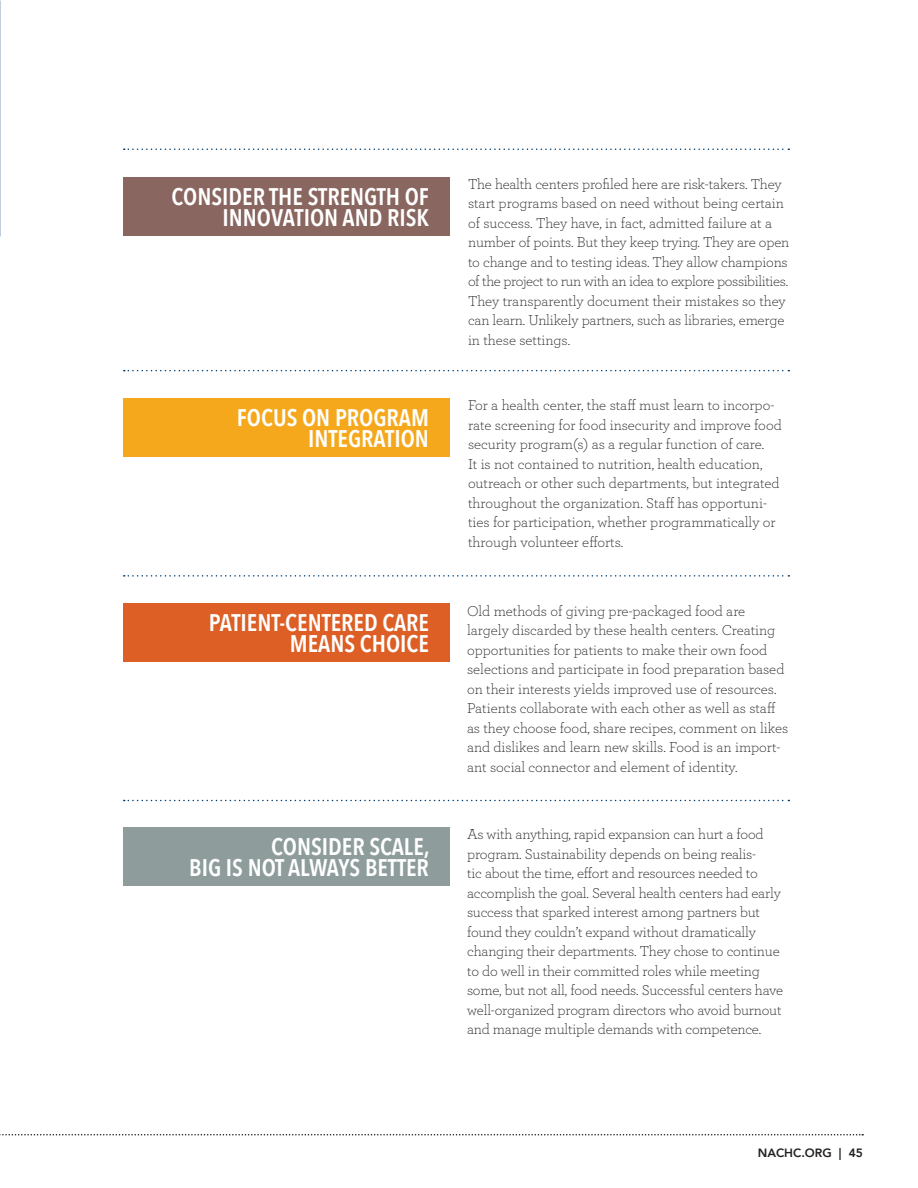
<style>
.page{position:relative;width:918px;height:1188px;background:#fff}
.page>*{position:absolute;margin:0;border:0;box-sizing:border-box;transform-origin:0 0}
.t1{font:600 24px/21px "Avenir Next Condensed";color:#fff;text-align:right}
.t2{font:300 15px/19.5px "Archer";letter-spacing:-.01em;color:#231f20}
.t3{font:800 12px "Avenir";color:#231f20}
</style>
<div class="page">
<svg style="left:0;top:1134px;width:863px;height:2px"></svg>
<svg style="left:124px;top:370px;width:665px;height:1px"></svg>
<svg style="left:124px;top:575px;width:665px;height:2px"></svg>
<svg style="left:124px;top:800px;width:665px;height:1px"></svg>
<svg style="left:124px;top:148px;width:665px;height:2px"></svg>
<div style="left:123px;top:177px;width:327px;height:58px;background:#89665f"></div>
<div style="left:123px;top:398px;width:327px;height:59px;background:#f5a81c"></div>
<div style="left:123px;top:604px;width:327px;height:58px;background:#dd5f26"></div>
<div style="left:123px;top:827px;width:327px;height:59px;background:#8e9c9c"></div>
<p class="t1" style="left:172px;top:185px;width:259px">CONSIDER THE STRENGTH OF<br>INNOVATION AND RISK</p>
<p class="t1" style="left:237px;top:406px;width:194px">FOCUS ON PROGRAM<br>INTEGRATION</p>
<p class="t2" style="left:468px;top:174px;width:323px">The health centers profiled here are risk-takers. They start programs based on need without being certain of success. They have, in fact, admitted failure at a number of points. But they keep trying. They are open to change and to testing ideas. They allow champions of the project to run with an idea to explore possibilities.<br>They transparently document their mistakes so they can learn. Unlikely partners, such as libraries, emerge in these settings.</p>
<p class="t2" style="left:468px;top:395px;width:315px">For a health center, the staff must learn to incorpo&shy;rate screening for food insecurity and improve food security program(s) as a regular function of care.<br>It is not contained to nutrition, health education, outreach or other such departments, but integrated throughout the organization. Staff has opportuni&shy;ties for participation, whether programmatically or through volunteer efforts.</p>
<p class="t1" style="left:209px;top:612px;width:222px">PATIENT-CENTERED CARE<br>MEANS CHOICE</p>
<p class="t2" style="left:467px;top:600px;width:323px">Old methods of giving pre-packaged food are largely discarded by these health centers. Creating opportunities for patients to make their own food selections and participate in food preparation based on their interests yields improved use of resources.<br>Patients collaborate with each other as well as staff as they choose food, share recipes, comment on likes and dislikes and learn new skills. Food is an import&shy;ant social connector and element of identity.</p>
<p class="t1" style="left:189px;top:835px;width:242px">CONSIDER SCALE,<br>BIG IS NOT ALWAYS BETTER</p>
<p class="t2" style="left:467px;top:824px;width:318px">As with anything, rapid expansion can hurt a food program. Sustainability depends on being realis-<br>tic about the time, effort and resources needed to accomplish the goal. Several health centers had early success that sparked interest among partners but found they couldn’t expand without dramatically changing their departments. They chose to continue to do well in their committed roles while meeting some, but not all, food needs. Successful centers have well-organized program directors who avoid burnout and manage multiple demands with competence.</p>
<p class="t3" style="left:758px;top:1144px;width:107px">NACHC.ORG | 45</p>
</div>
